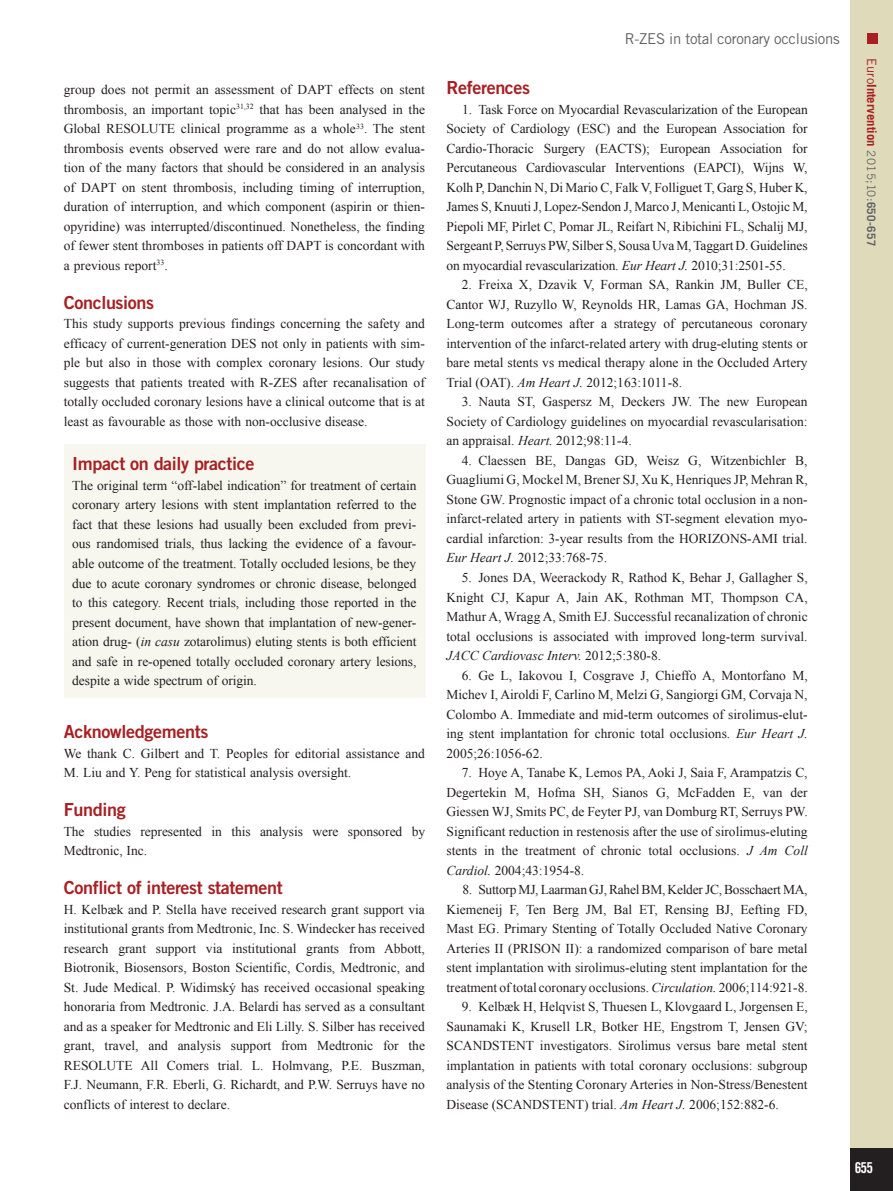
<style>
.page{position:relative;width:893px;height:1191px;background:#fff}
.page>*{position:absolute;margin:0;border:0;box-sizing:border-box;transform-origin:0 0}
.t1{font:18px "+PZVLKI Trade Gothic LT Std Bd 2";letter-spacing:-.02em;color:#a72023}
.t2{font:15px "+VAPLLA Trade Gothic LT Std";letter-spacing:-.02em;color:#636366}
.t3{font:15px "+TPOMPO Trade Gothic LT Std Bd Cn 20";color:#fff}
.t4{font:13.5px/19.5px "+LKLAFT Times New Roman";color:#231f20;text-align:justify}
.t5{font:italic 13.5px "+LEHDSE Times New Roman";color:#231f20}
.t6{font:700 12.75px "+GFWESX Trade Gothic LT Std";color:#a72023}
.s1{font-family:"+LEHDSE Times New Roman";font-style:italic}
.s2{font-family:"+LKLAFT Times New Roman";font-style:normal}
.s3{font-family:"+VAPLLA Trade Gothic LT Std";font-weight:400}
.s4{font-family:"+VAPLLA Trade Gothic LT Std";font-weight:400;font-size:11.7px;color:#636366}
.s5{font-size:11.7px;color:#636366}
</style>
<div class="page">
<div style="left:850px;top:0;width:43px;height:1191px;background:#dedaba"></div>
<div style="left:850px;top:1148px;width:43px;height:43px;background:#231f20"></div>
<div style="left:867px;top:34px;width:11px;height:10px;background:#a72023"></div>
<div style="left:64px;top:445px;width:361px;height:253px;background:#f7f7f0"></div>
<p class="t4" style="left:64px;top:81px;width:363px">group does not permit an assessment of DAPT effects on stent thrombosis, an important topic<sup>31,32</sup> that has been analysed in the Global RESOLUTE clinical programme as a whole<sup>33</sup>. The stent thrombosis events observed were rare and do not allow evalua&shy;tion of the many factors that should be considered in an analysis of DAPT on stent thrombosis, including timing of interruption, duration of interruption, and which component (aspirin or thien&shy;opyridine) was interrupted/discontinued. Nonetheless, the finding of fewer stent thromboses in patients off DAPT is concordant with a previous report<sup>33</sup>.</p>
<h1 class="t1" style="left:64px;top:296px;width:92px">Conclusions</h1>
<p class="t4" style="left:64px;top:315px;width:363px">This study supports previous findings concerning the safety and efficacy of current-generation DES not only in patients with sim&shy;ple but also in those with complex coronary lesions. Our study suggests that patients treated with R-ZES after recanalisation of totally occluded coronary lesions have a clinical outcome that is at least as favourable as those with non-occlusive disease.</p>
<h1 class="t1" style="left:72px;top:457px;width:184px">Impact on daily practice</h1>
<p class="t4" style="left:72px;top:477px;width:346px">The original term “off-label indication” for treatment of certain coronary artery lesions with stent implantation referred to the fact that these lesions had usually been excluded from previ&shy;ous randomised trials, thus lacking the evidence of a favour&shy;able outcome of the treatment. Totally occluded lesions, be they due to acute coronary syndromes or chronic disease, belonged to this category. Recent trials, including those reported in the present document, have shown that implantation of new-gener&shy;ation drug- (<span class="s1">in casu</span> zotarolimus) eluting stents is both efficient and safe in re-opened totally occluded coronary artery lesions, despite a wide spectrum of origin.</p>
<h1 class="t1" style="left:64px;top:725px;width:146px">Acknowledgements</h1>
<p class="t4" style="left:64px;top:744px;width:363px">We thank C. Gilbert and T. Peoples for editorial assistance and<br>M. Liu and Y. Peng for statistical analysis oversight.</p>
<h1 class="t1" style="left:64px;top:803px;width:63px">Funding</h1>
<p class="t4" style="left:64px;top:822px;width:363px">The studies represented in this analysis were sponsored by<br>Medtronic, Inc.</p>
<h1 class="t1" style="left:64px;top:881px;width:220px">Conflict of interest statement</h1>
<p class="t4" style="left:64px;top:900px;width:363px">H. Kelbæk and P. Stella have received research grant support via institutional grants from Medtronic, Inc. S. Windecker has received research grant support via institutional grants from Abbott, Biotronik, Biosensors, Boston Scientific, Cordis, Medtronic, and St. Jude Medical. P. Widimský has received occasional speaking honoraria from Medtronic. J.A. Belardi has served as a consultant and as a speaker for Medtronic and Eli Lilly. S. Silber has received grant, travel, and analysis support from Medtronic for the RESOLUTE All Comers trial. L. Holmvang, P.E. Buszman, F.J. Neumann, F.R. Eberli, G. Richardt, and P.W. Serruys have no conflicts of interest to declare.</p>
<p class="t2" style="left:625px;top:33px;width:217px">R-ZES in total coronary occlusions</p>
<h1 class="t1" style="left:446px;top:81px;width:85px">References</h1>
<p class="t4" style="left:446px;top:101px;width:363px;text-indent:16px">1. Task Force on Myocardial Revascularization of the European Society of Cardiology (ESC) and the European Association for Cardio-Thoracic Surgery (EACTS); European Association for Percutaneous Cardiovascular Interventions (EAPCI), Wijns W, Kolh P, Danchin N, Di Mario C, Falk V, Folliguet T, Garg S, Huber K, James S, Knuuti J, Lopez-Sendon J, Marco J, Menicanti L, Ostojic M, Piepoli MF, Pirlet C, Pomar JL, Reifart N, Ribichini FL, Schalij MJ, Sergeant P, Serruys PW, Silber S, Sousa Uva M, Taggart D. Guidelines on myocardial revascularization. <span class="s1">Eur Heart J.</span> 2010;31:2501-55.</p>
<p class="t4" style="left:446px;top:276px;width:363px;text-indent:15px">2. Freixa X, Dzavik V, Forman SA, Rankin JM, Buller CE, Cantor WJ, Ruzyllo W, Reynolds HR, Lamas GA, Hochman JS.<br>Long-term outcomes after a strategy of percutaneous coronary intervention of the infarct-related artery with drug-eluting stents or bare metal stents vs medical therapy alone in the Occluded Artery Trial (OAT). <span class="s1">Am Heart J.</span> 2012;163:1011-8.</p>
<p class="t4" style="left:446px;top:393px;width:363px;text-indent:15px">3. Nauta ST, Gaspersz M, Deckers JW. The new European Society of Cardiology guidelines on myocardial revascularisation: an appraisal. <span class="s1">Heart.</span> 2012;98:11-4.</p>
<p class="t4" style="left:446px;top:452px;width:363px;text-indent:15px">4. Claessen BE, Dangas GD, Weisz G, Witzenbichler B, Guagliumi G, Mockel M, Brener SJ, Xu K, Henriques JP, Mehran R, Stone GW. Prognostic impact of a chronic total occlusion in a non&shy;infarct-related artery in patients with ST-segment elevation myo&shy;cardial infarction: 3-year results from the HORIZONS-AMI trial.<br><span class="s1">Eur Heart J.</span> 2012;33:768-75.</p>
<p class="t4" style="left:446px;top:569px;width:363px;text-indent:15px">5. Jones DA, Weerackody R, Rathod K, Behar J, Gallagher S, Knight CJ, Kapur A, Jain AK, Rothman MT, Thompson CA, Mathur A, Wragg A, Smith EJ. Successful recanalization of chronic total occlusions is associated with improved long-term survival.</p>
<p class="t5" style="left:446px;top:650px;width:216px">JACC Cardiovasc Interv. <span class="s2">2012;5:380-8.</span></p>
<p class="t4" style="left:446px;top:666px;width:363px;text-indent:15px">6. Ge L, Iakovou I, Cosgrave J, Chieffo A, Montorfano M, Michev I, Airoldi F, Carlino M, Melzi G, Sangiorgi GM, Corvaja N, Colombo A. Immediate and mid-term outcomes of sirolimus-elut&shy;ing stent implantation for chronic total occlusions. <span class="s1">Eur Heart J.<br></span>2005;26:1056-62.</p>
<p class="t4" style="left:446px;top:764px;width:363px;text-indent:15px">7. Hoye A, Tanabe K, Lemos PA, Aoki J, Saia F, Arampatzis C, Degertekin M, Hofma SH, Sianos G, McFadden E, van der Giessen WJ, Smits PC, de Feyter PJ, van Domburg RT, Serruys PW.<br>Significant reduction in restenosis after the use of sirolimus-eluting stents in the treatment of chronic total occlusions. <span class="s1">J Am Coll Cardiol.</span> 2004;43:1954-8.</p>
<p class="t4" style="left:446px;top:881px;width:363px;text-indent:16px">8. Suttorp MJ, Laarman GJ, Rahel BM, Kelder JC, Bosschaert MA, Kiemeneij F, Ten Berg JM, Bal ET, Rensing BJ, Eefting FD, Mast EG. Primary Stenting of Totally Occluded Native Coronary Arteries II (PRISON II): a randomized comparison of bare metal stent implantation with sirolimus-eluting stent implantation for the treatment of total coronary occlusions. <span class="s1">Circulation.</span> 2006;114:921-8.</p>
<p class="t4" style="left:446px;top:998px;width:363px;text-indent:15px">9. Kelbæk H, Helqvist S, Thuesen L, Klovgaard L, Jorgensen E, Saunamaki K, Krusell LR, Botker HE, Engstrom T, Jensen GV; SCANDSTENT investigators. Sirolimus versus bare metal stent implantation in patients with total coronary occlusions: subgroup analysis of the Stenting Coronary Arteries in Non-Stress/Benestent Disease (SCANDSTENT) trial. <span class="s1">Am Heart J.</span> 2006;152:882-6.</p>
<p class="t6" style="left:877px;top:58px;width:189px;rotate:90deg"><span class="s3">Euro</span>Intervention <span class="s4">2015;10:</span><span class="s5">650-657</span></p>
<p class="t3" style="left:855px;top:1162px;width:20px">655</p>
</div>
